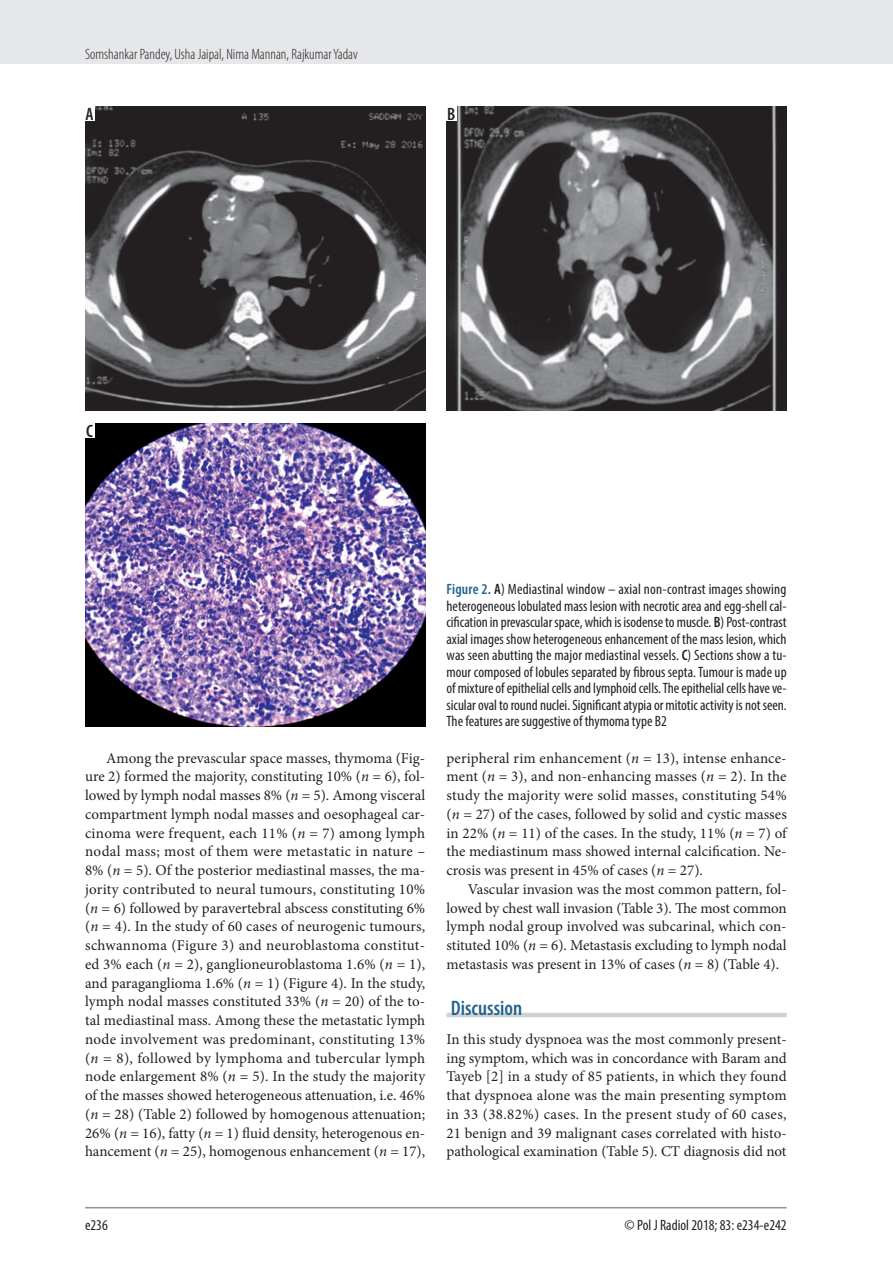
<style>
.page{position:relative;width:893px;height:1263px;background:#fff}
.page>*{position:absolute;margin:0;border:0;box-sizing:border-box;transform-origin:0 0}
.t1{font:600 condensed 21px "Myriad Pro";color:#24648f}
.t2{font:600 condensed 18px "Myriad Pro";color:#231f20}
.t3{font:15px/18.8px "Minion Pro";letter-spacing:-.005em;color:#231f20;text-align:justify}
.t4{font:condensed 15px/16.5px "Myriad Pro";color:#231f20;text-align:justify}
.t5{font:300 condensed 15px "Myriad Pro";color:#231f20}
.s1{font-weight:600;color:#24648f}
.s2{font-weight:600}
.s3{font-style:italic}
</style>
<div class="page">
<div style="left:0;top:0;width:893px;height:64px;background:#e6e7e9"></div>
<hr style="left:85px;top:1207px;width:702px;height:1px;background:#939598">
<hr style="left:446px;top:1013px;width:341px;height:4px;background:#d1d2d4">
<img style="left:85px;top:106px;width:340px;height:304px">
<img style="left:85px;top:424px;width:340px;height:302px">
<img style="left:446px;top:106px;width:341px;height:304px">
<div style="left:84px;top:105px;width:11px;height:16px;background:#fff"></div>
<div style="left:84px;top:423px;width:11px;height:15px;background:#fff"></div>
<div style="left:446px;top:105px;width:11px;height:16px;background:#fff"></div>
<p class="t5" style="left:85px;top:45px;width:274px">Somshankar Pandey, Usha Jaipal, Nima Mannan, Rajkumar Yadav</p>
<p class="t2" style="left:86px;top:103px;width:10px">A</p>
<p class="t2" style="left:447px;top:103px;width:10px">B</p>
<p class="t2" style="left:86px;top:420px;width:8px">C</p>
<p class="t4" style="left:446px;top:581px;width:342px"><span class="s1">Figure 2.</span> <span class="s2">A</span>) Mediastinal window – axial non-contrast images showing heterogeneous lobulated mass lesion with necrotic area and egg-shell cal&shy;cification in prevascular space, which is isodense to muscle. <span class="s2">B</span>) Post-contrast axial images show heterogeneous enhancement of the mass lesion, which was seen abutting the major mediastinal vessels. <span class="s2">C</span>) Sections show a tu&shy;mour composed of lobules separated by fibrous septa. Tumour is made up of mixture of epithelial cells and lymphoid cells. The epithelial cells have ve&shy;sicular oval to round nuclei. Significant atypia or mitotic activity is not seen.<br>The features are suggestive of thymoma type B2</p>
<p class="t3" style="left:85px;top:748px;width:342px;text-indent:21px">Among the prevascular space masses, thymoma (Fig&shy;ure 2) formed the majority, constituting 10% (<span class="s3">n</span> = 6), fol&shy;lowed by lymph nodal masses 8% (<span class="s3">n</span> = 5). Among visceral compartment lymph nodal masses and oesophageal car&shy;cinoma were frequent, each 11% (<span class="s3">n</span> = 7) among lymph nodal mass; most of them were metastatic in nature – 8% (<span class="s3">n</span> = 5). Of the posterior mediastinal masses, the ma&shy;jority contributed to neural tumours, constituting 10% (<span class="s3">n</span> = 6) followed by paravertebral abscess constituting 6% (<span class="s3">n</span> = 4). In the study of 60 cases of neurogenic tumours, schwannoma (Figure 3) and neuroblastoma constitut&shy;ed 3% each (<span class="s3">n</span> = 2), ganglioneuroblastoma 1.6% (<span class="s3">n</span> = 1), and paraganglioma 1.6% (<span class="s3">n</span> = 1) (Figure 4). In the study, lymph nodal masses constituted 33% (<span class="s3">n</span> = 20) of the to&shy;tal mediastinal mass. Among these the metastatic lymph node involvement was predominant, constituting 13% (<span class="s3">n</span> = 8), followed by lymphoma and tubercular lymph node enlargement 8% (<span class="s3">n</span> = 5). In the study the majority of the masses showed heterogeneous attenuation, i.e. 46% (<span class="s3">n</span> = 28) (Table 2) followed by homogenous attenuation; 26% (<span class="s3">n</span> = 16), fatty (<span class="s3">n</span> = 1) fluid density, heterogenous en&shy;hancement (<span class="s3">n</span> = 25), homogenous enhancement (<span class="s3">n</span> = 17),</p>
<p class="t3" style="left:446px;top:748px;width:342px">peripheral rim enhancement (<span class="s3">n</span> = 13), intense enhance&shy;ment (<span class="s3">n</span> = 3), and non-enhancing masses (<span class="s3">n</span> = 2). In the study the majority were solid masses, constituting 54% (<span class="s3">n</span> = 27) of the cases, followed by solid and cystic masses in 22% (<span class="s3">n</span> = 11) of the cases. In the study, 11% (<span class="s3">n</span> = 7) of the mediastinum mass showed internal calcification. Ne&shy;crosis was present in 45% of cases (<span class="s3">n</span> = 27).</p>
<p class="t3" style="left:446px;top:880px;width:342px;text-indent:21px">Vascular invasion was the most common pattern, fol&shy;lowed by chest wall invasion (Table 3). The most common lymph nodal group involved was subcarinal, which con&shy;stituted 10% (<span class="s3">n</span> = 6). Metastasis excluding to lymph nodal metastasis was present in 13% of cases (<span class="s3">n</span> = 8) (Table 4).</p>
<h1 class="t1" style="left:451px;top:995px;width:73px">Discussion</h1>
<p class="t3" style="left:446px;top:1030px;width:342px">In this study dyspnoea was the most commonly present&shy;ing symptom, which was in concordance with Baram and Tayeb [2] in a study of 85 patients, in which they found that dyspnoea alone was the main presenting symptom in 33 (38.82%) cases. In the present study of 60 cases, 21 benign and 39 malignant cases correlated with histo&shy;pathological examination (Table 5). CT diagnosis did not</p>
<p class="t4" style="left:85px;top:1216px;width:24px">e236</p>
<p class="t4" style="left:625px;top:1216px;width:164px">© Pol J Radiol 2018; 83: e234-e242</p>
</div>
